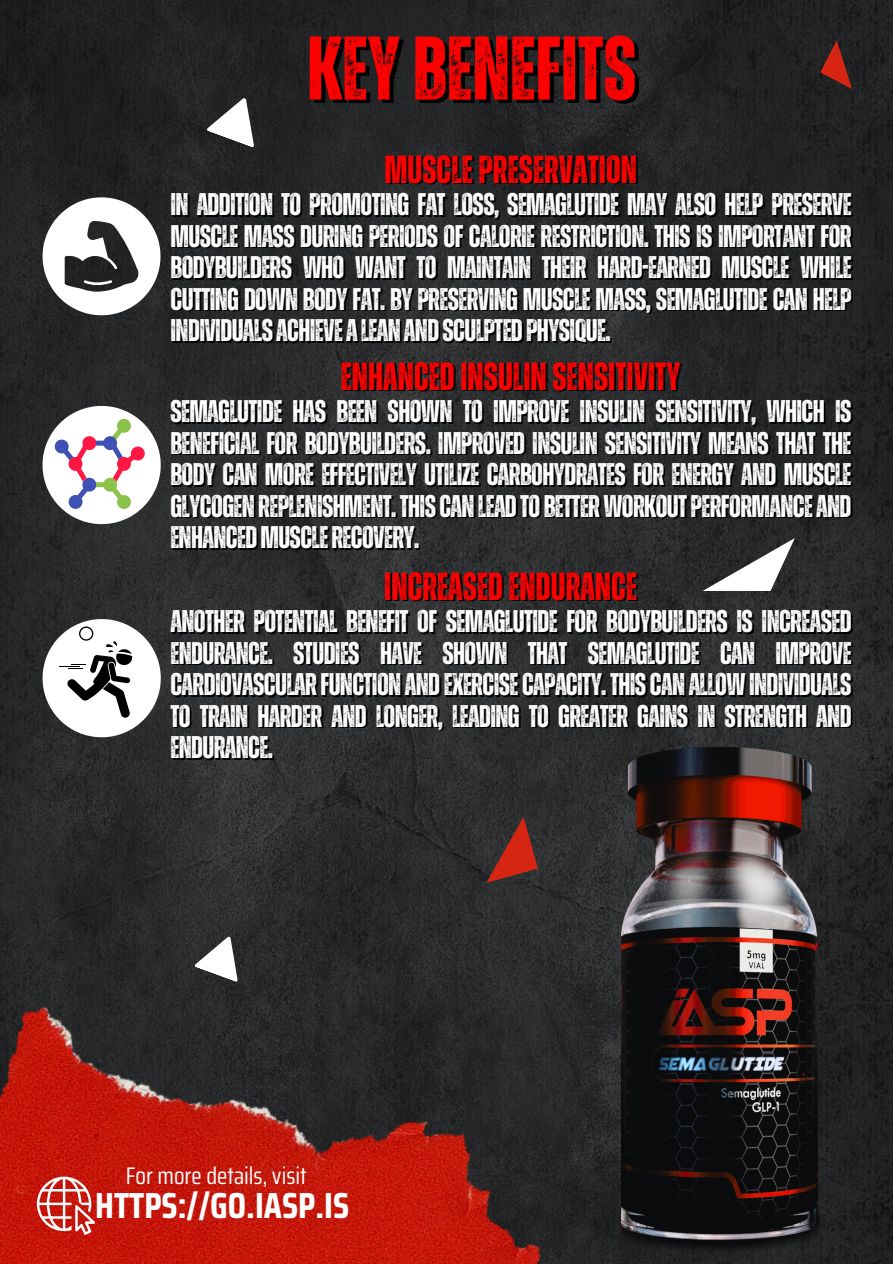
<style>
.page{position:relative;width:893px;height:1264px;background:#fff}
.page>*{position:absolute;margin:0;border:0;box-sizing:border-box;transform-origin:0 0}
.t1{font:700 90.3px "Zuume Rough";color:#fd0101}
.t2{font:700 39.15px "Zuume Rough";color:#fd0101}
.t3{font:700 36.3px "Saira Condensed";color:#fff}
.t4{font:700 31.2px/31.5px "Zuume Rough";letter-spacing:-.02em;color:#fff;text-align:justify}
.t5{font:24px "Saira Condensed";color:#fff}
</style>
<div class="page">
<img style="left:0;top:0;width:892px;height:1263px">
<svg style="left:702px;top:538px;width:92px;height:53px"></svg>
<svg style="left:819px;top:40px;width:33px;height:49px;background:#69231c"></svg>
<svg style="left:486px;top:816px;width:52px;height:67px;background:#732b25"></svg>
<img style="left:0;top:892px;width:621px;height:371px">
<img style="left:621px;top:731px;width:198px;height:532px">
<img style="left:657px;top:1053px;width:127px;height:19px">
<svg style="left:37px;top:1176px;width:58px;height:58px"></svg>
<svg style="left:206px;top:89px;width:63px;height:59px"></svg>
<svg style="left:43px;top:406px;width:118px;height:118px"></svg>
<svg style="left:43px;top:619px;width:118px;height:118px"></svg>
<svg style="left:43px;top:197px;width:117px;height:118px"></svg>
<p class="t1" style="left:307px;top:27px;width:330px">KEYBENEFITS</p>
<p class="t2" style="left:384px;top:151px;width:254px">MUSCLE PRESERVATION</p>
<p class="t4" style="left:170px;top:190px;width:682px">IN ADDITION TO PROMOTING FAT LOSS, SEMAGLUTIDE MAY ALSO HELP PRESERVE MUSCLE MASS DURING PERIODS OF CALORIE RESTRICTION. THIS IS IMPORTANT FOR BODYBUILDERS WHO WANT TO MAINTAIN THEIR HARD-EARNED MUSCLE WHILE CUTTING DOWN BODY FAT. BY PRESERVING MUSCLE MASS, SEMAGLUTIDE CAN HELP INDIVIDUALSACHIEVEALEANANDSCULPTEDPHYSIQUE.</p>
<p class="t2" style="left:341px;top:358px;width:341px">ENHANCED INSULIN SENSITIVITY</p>
<p class="t4" style="left:170px;top:397px;width:682px">SEMAGLUTIDE HAS BEEN SHOWN TO IMPROVE INSULIN SENSITIVITY, WHICH IS BENEFICIAL FOR BODYBUILDERS. IMPROVED INSULIN SENSITIVITY MEANS THAT THE BODY CAN MORE EFFECTIVELY UTILIZE CARBOHYDRATES FOR ENERGY AND MUSCLE GLYCOGEN REPLENISHMENT.THISCAN LEADTOBETTERWORKOUTPERFORMANCEAND ENHANCEDMUSCLERECOVERY.</p>
<p class="t2" style="left:384px;top:568px;width:254px">INCREASED ENDURANCE</p>
<p class="t4" style="left:170px;top:607px;width:682px">ANOTHER POTENTIAL BENEFIT OF SEMAGLUTIDE FOR BODYBUILDERS IS INCREASED ENDURANCE. STUDIES HAVE SHOWN THAT SEMAGLUTIDE CAN IMPROVE CARDIOVASCULARFUNCTION ANDEXERCISECAPACITY.THISCAN ALLOWINDIVIDUALS TO TRAIN HARDER AND LONGER, LEADING TO GREATER GAINS IN STRENGTH AND ENDURANCE.</p>
<p class="t5" style="left:126px;top:1156px;width:182px">For more details, visit</p>
<p class="t3" style="left:95px;top:1176px;width:255px">HTTPS://GO.IASP.IS</p>
</div>
